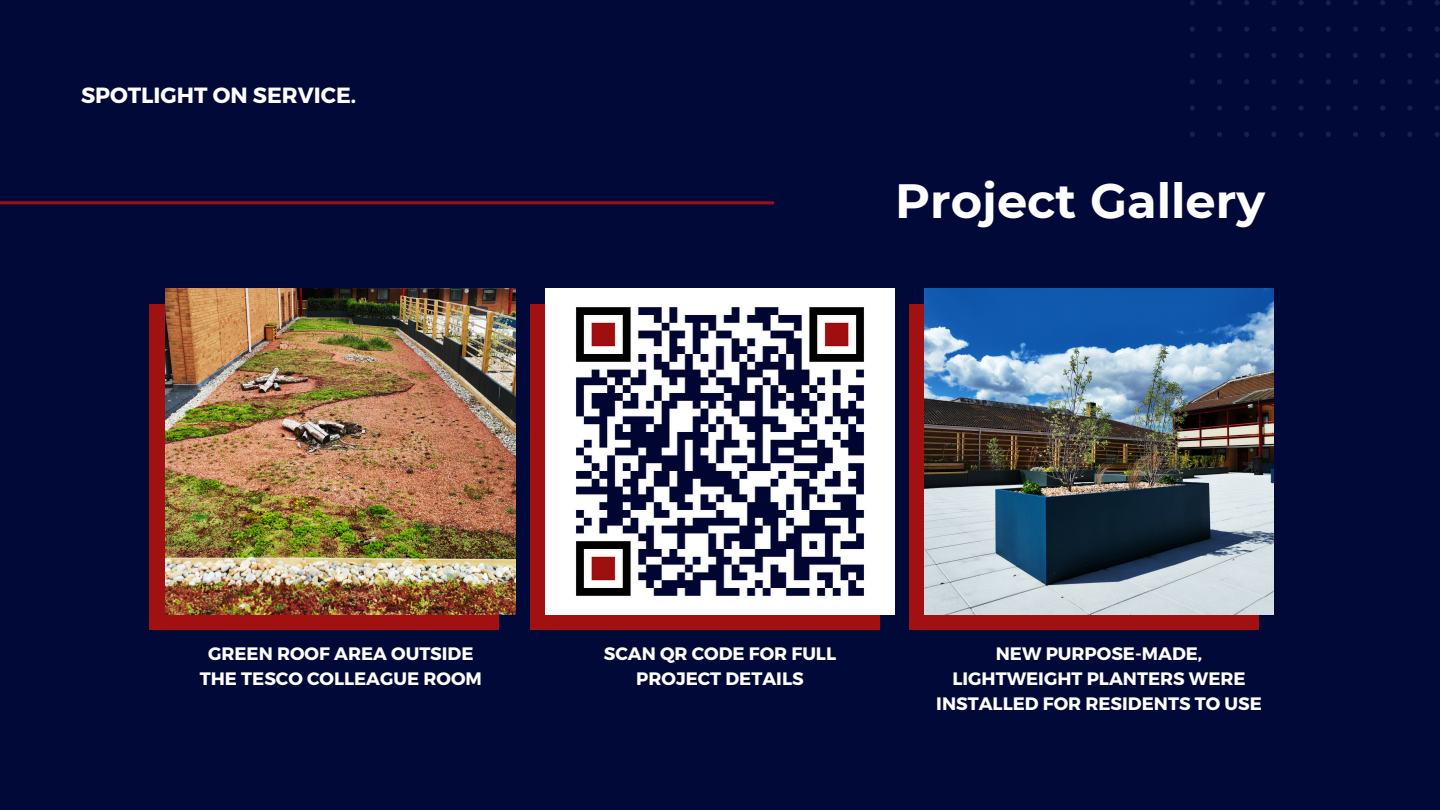
<style>
.page{position:relative;width:1440px;height:810px;background:#000938}
.page>*{position:absolute;margin:0;border:0;box-sizing:border-box;transform-origin:0 0}
.t1{font:700 48px "Montserrat";color:#fff}
.t2{font:700 22px "Montserrat";color:#fff}
.t3{font:700 18px/24.8px "Montserrat";color:#fff;text-align:center}
</style>
<div class="page">
<div style="left:149px;top:304px;width:350px;height:326px;background:#a21111"></div>
<img style="left:166px;top:289px;width:349px;height:325px">
<div style="left:530px;top:304px;width:350px;height:326px;background:#a21111"></div>
<img style="left:545px;top:289px;width:350px;height:325px">
<div style="left:909px;top:304px;width:350px;height:326px;background:#a21111"></div>
<img style="left:924px;top:289px;width:350px;height:325px">
<svg style="left:1190px;top:0;width:250px;height:137px"></svg>
<hr style="left:0;top:201px;width:774px;height:3px;background:#a21111">
<h2 class="t2" style="left:81px;top:81px;width:277px">SPOTLIGHT ON SERVICE.</h2>
<p class="t1" style="left:895px;top:171px;width:372px">Project Gallery</p>
<p class="t3" style="left:200px;top:641px;width:284px">GREEN ROOF AREA OUTSIDE<br>THE TESCO COLLEAGUE ROOM</p>
<p class="t3" style="left:604px;top:641px;width:234px">SCAN QR CODE FOR FULL<br>PROJECT DETAILS</p>
<p class="t3" style="left:936px;top:641px;width:327px">NEW PURPOSE-MADE,<br>LIGHTWEIGHT PLANTERS WERE<br>INSTALLED FOR RESIDENTS TO USE</p>
</div>
